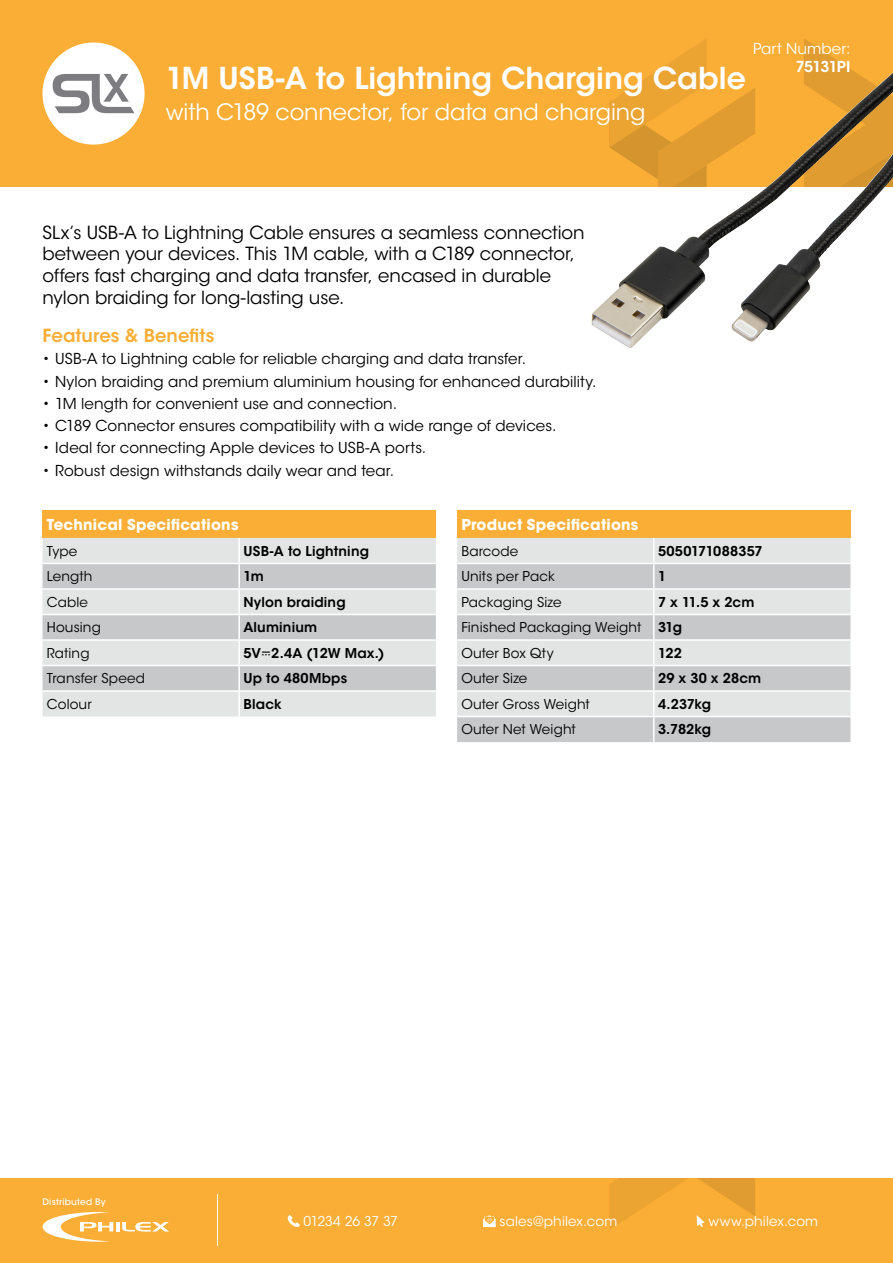
<style>
.page{position:relative;width:893px;height:1263px;background:#fff}
.page>*{position:absolute;margin:0;border:0;box-sizing:border-box;transform-origin:0 0}
.t1{font:600 30px "ITC Avant Garde Std";color:#fff}
.t2{font:22.5px "ITC Avant Garde Std";letter-spacing:-.005em;color:#fff}
.t3{font:18px/21.6px "ITC Avant Garde Std";color:#000}
.t4{font:600 18px "ITC Avant Garde Std";color:#fbae36}
.t5{font:15px "ITC Avant Garde Std";letter-spacing:.005em;color:#000}
.t6{font:700 15px "ITC Avant Garde Std";letter-spacing:.01em;color:#fff}
.t7{font:15px "ITC Avant Garde Std";letter-spacing:.01em;color:#fff}
.t8{font:600 15px "ITC Avant Garde Std";letter-spacing:-.05em;color:#fff}
.t9{font:13.5px/25.5px "ITC Avant Garde Std";letter-spacing:.01em;color:#000}
.t10{font:600 13.5px "ITC Avant Garde Std";letter-spacing:.015em;color:#000}
.t11{font:13.5px "ITC Avant Garde Std";letter-spacing:.01em;color:#fff}
.t12{font:13.5px "ITC Avant Garde Std";letter-spacing:-.045em;color:#fff}
.t13{font:500 9px "ITC Avant Garde Std";letter-spacing:.025em;color:#fff}
.s1{font-weight:600}
</style>
<div class="page">
<div style="left:0;top:1178px;width:893px;height:85px;background:#fbae36"></div>
<svg style="left:609px;top:1178px;width:79px;height:51px"></svg>
<svg style="left:287px;top:1215px;width:13px;height:12px"></svg>
<svg style="left:483px;top:1215px;width:13px;height:12px"></svg>
<svg style="left:697px;top:1178px;width:58px;height:49px"></svg>
<hr style="left:217px;top:1195px;width:1px;height:51px;background:#fff">
<svg style="left:43px;top:1212px;width:126px;height:30px"></svg>
<div style="left:0;top:0;width:893px;height:187px;background:#fbae36"></div>
<svg style="left:804px;top:39px;width:51px;height:33px"></svg>
<svg style="left:656px;top:39px;width:50px;height:33px"></svg>
<img style="left:591px;top:72px;width:302px;height:276px">
<div style="left:43px;top:510px;width:393px;height:28px;background:#fbae36"></div>
<div style="left:43px;top:538px;width:393px;height:178px;background:#e3e4e4"></div>
<svg style="left:43px;top:564px;width:393px;height:126px;background:#d2d3d4"></svg>
<hr style="left:43px;top:563px;width:196px;height:1px;background:#fff">
<hr style="left:239px;top:563px;width:197px;height:1px;background:#fff">
<hr style="left:43px;top:588px;width:196px;height:2px;background:#fff">
<hr style="left:239px;top:588px;width:197px;height:2px;background:#fff">
<hr style="left:43px;top:614px;width:196px;height:1px;background:#fff">
<hr style="left:239px;top:614px;width:197px;height:1px;background:#fff">
<hr style="left:43px;top:639px;width:196px;height:2px;background:#fff">
<hr style="left:239px;top:639px;width:197px;height:2px;background:#fff">
<hr style="left:43px;top:665px;width:196px;height:1px;background:#fff">
<hr style="left:239px;top:665px;width:197px;height:1px;background:#fff">
<hr style="left:43px;top:690px;width:196px;height:2px;background:#fff">
<hr style="left:239px;top:690px;width:197px;height:2px;background:#fff">
<hr style="left:238px;top:538px;width:2px;height:25px;background:#fff">
<hr style="left:238px;top:564px;width:2px;height:24px;background:#fff">
<hr style="left:238px;top:590px;width:2px;height:24px;background:#fff">
<hr style="left:238px;top:615px;width:2px;height:24px;background:#fff">
<hr style="left:238px;top:641px;width:2px;height:24px;background:#fff">
<hr style="left:238px;top:666px;width:2px;height:24px;background:#fff">
<hr style="left:238px;top:692px;width:2px;height:24px;background:#fff">
<div style="left:457px;top:510px;width:393px;height:28px;background:#fbae36"></div>
<div style="left:457px;top:538px;width:393px;height:25px;background:#e3e4e4"></div>
<svg style="left:457px;top:564px;width:393px;height:178px;background:#d3d4d5"></svg>
<hr style="left:457px;top:588px;width:197px;height:2px;background:#fff">
<hr style="left:654px;top:588px;width:196px;height:2px;background:#fff">
<hr style="left:457px;top:614px;width:197px;height:1px;background:#fff">
<hr style="left:654px;top:614px;width:196px;height:1px;background:#fff">
<hr style="left:457px;top:639px;width:197px;height:2px;background:#fff">
<hr style="left:654px;top:639px;width:196px;height:2px;background:#fff">
<hr style="left:457px;top:665px;width:197px;height:1px;background:#fff">
<hr style="left:654px;top:665px;width:196px;height:1px;background:#fff">
<hr style="left:457px;top:690px;width:197px;height:2px;background:#fff">
<hr style="left:654px;top:690px;width:196px;height:2px;background:#fff">
<hr style="left:457px;top:716px;width:197px;height:1px;background:#fff">
<hr style="left:654px;top:716px;width:196px;height:1px;background:#fff">
<svg style="left:653px;top:538px;width:1px;height:204px"></svg>
<div style="left:43px;top:43px;width:102px;height:102px;background:#fff;border-radius:50%"></div>
<svg style="left:53px;top:74px;width:81px;height:39px"></svg>
<svg style="left:262px;top:651px;width:8px;height:4px"></svg>
<h1 class="t1" style="left:166px;top:59px;width:581px">1M USB-A to Lightning Charging Cable</h1>
<h2 class="t2" style="left:166px;top:98px;width:481px">with C189 connector, for data and charging</h2>
<p class="t7" style="left:753px;top:39px;width:99px">Part Number:</p>
<p class="t8" style="left:796px;top:57px;width:56px">75131PI</p>
<p class="t3" style="left:43px;top:222px;width:544px">SLx’s USB-A to Lightning Cable ensures a seamless connection between your devices. This 1M cable, with a C189 connector, offers fast charging and data transfer, encased in durable nylon braiding for long-lasting use.</p>
<p class="t4" style="left:43px;top:324px;width:173px">Features &amp; Benefits</p>
<p class="t5" style="left:43px;top:350px;width:485px">• USB-A to Lightning cable for reliable charging and data transfer.</p>
<p class="t5" style="left:43px;top:372px;width:556px">• Nylon braiding and premium aluminium housing for enhanced durability.</p>
<p class="t5" style="left:43px;top:394px;width:356px">• 1M length for convenient use and connection.</p>
<p class="t5" style="left:43px;top:417px;width:515px">• C189 Connector ensures compatibility with a wide range of devices.</p>
<p class="t5" style="left:43px;top:439px;width:385px">• Ideal for connecting Apple devices to USB-A ports.</p>
<p class="t5" style="left:43px;top:461px;width:353px">• Robust design withstands daily wear and tear.</p>
<p class="t6" style="left:47px;top:514px;width:193px">Technical Specifications</p>
<p class="t9" style="left:47px;top:538px;width:32px">Type</p>
<p class="t10" style="left:243px;top:542px;width:127px">USB-A to Lightning</p>
<p class="t9" style="left:47px;top:564px;width:47px">Length</p>
<p class="t10" style="left:243px;top:568px;width:22px">1m</p>
<p class="t9" style="left:47px;top:589px;width:43px">Cable</p>
<p class="t10" style="left:243px;top:593px;width:104px">Nylon braiding</p>
<p class="t9" style="left:47px;top:615px;width:56px">Housing</p>
<p class="t10" style="left:243px;top:619px;width:75px">Aluminium</p>
<p class="t9" style="left:47px;top:640px;width:44px">Rating</p>
<p class="t10" style="left:243px;top:644px;width:142px">5V 2.4A (12W Max.)</p>
<p class="t9" style="left:47px;top:666px;width:100px">Transfer Speed</p>
<p class="t10" style="left:243px;top:670px;width:105px">Up to 480Mbps</p>
<p class="t9" style="left:47px;top:691px;width:46px">Colour</p>
<p class="t10" style="left:243px;top:695px;width:40px">Black</p>
<p class="t6" style="left:461px;top:514px;width:179px">Product Specifications</p>
<p class="t9" style="left:461px;top:538px;width:59px">Barcode</p>
<p class="t10" style="left:658px;top:542px;width:106px">5050171088357</p>
<p class="t9" style="left:461px;top:564px;width:95px">Units per Pack</p>
<p class="t10" style="left:658px;top:568px;width:10px">1</p>
<p class="t9" style="left:461px;top:589px;width:102px">Packaging Size</p>
<p class="t9" style="left:461px;top:589px;width:295px;text-indent:197px"><span class="s1">7 x 11.5 x 2cm<br></span>Finished Packaging Weight <span class="s1">31g<br></span>Outer Box Qty</p>
<p class="t10" style="left:658px;top:644px;width:25px">122</p>
<p class="t9" style="left:461px;top:666px;width:67px">Outer Size</p>
<p class="t10" style="left:658px;top:670px;width:105px">29 x 30 x 28cm</p>
<p class="t9" style="left:461px;top:691px;width:130px">Outer Gross Weight</p>
<p class="t10" style="left:658px;top:695px;width:55px">4.237kg</p>
<p class="t9" style="left:461px;top:717px;width:116px">Outer Net Weight</p>
<p class="t10" style="left:658px;top:721px;width:55px">3.782kg</p>
<p class="t13" style="left:43px;top:1196px;width:64px">Distributed By</p>
<p class="t12" style="left:304px;top:1213px;width:96px">01234 26 37 37</p>
<p class="t11" style="left:500px;top:1213px;width:119px">sales@philex.com</p>
<p class="t11" style="left:709px;top:1213px;width:111px">www.philex.com</p>
</div>
